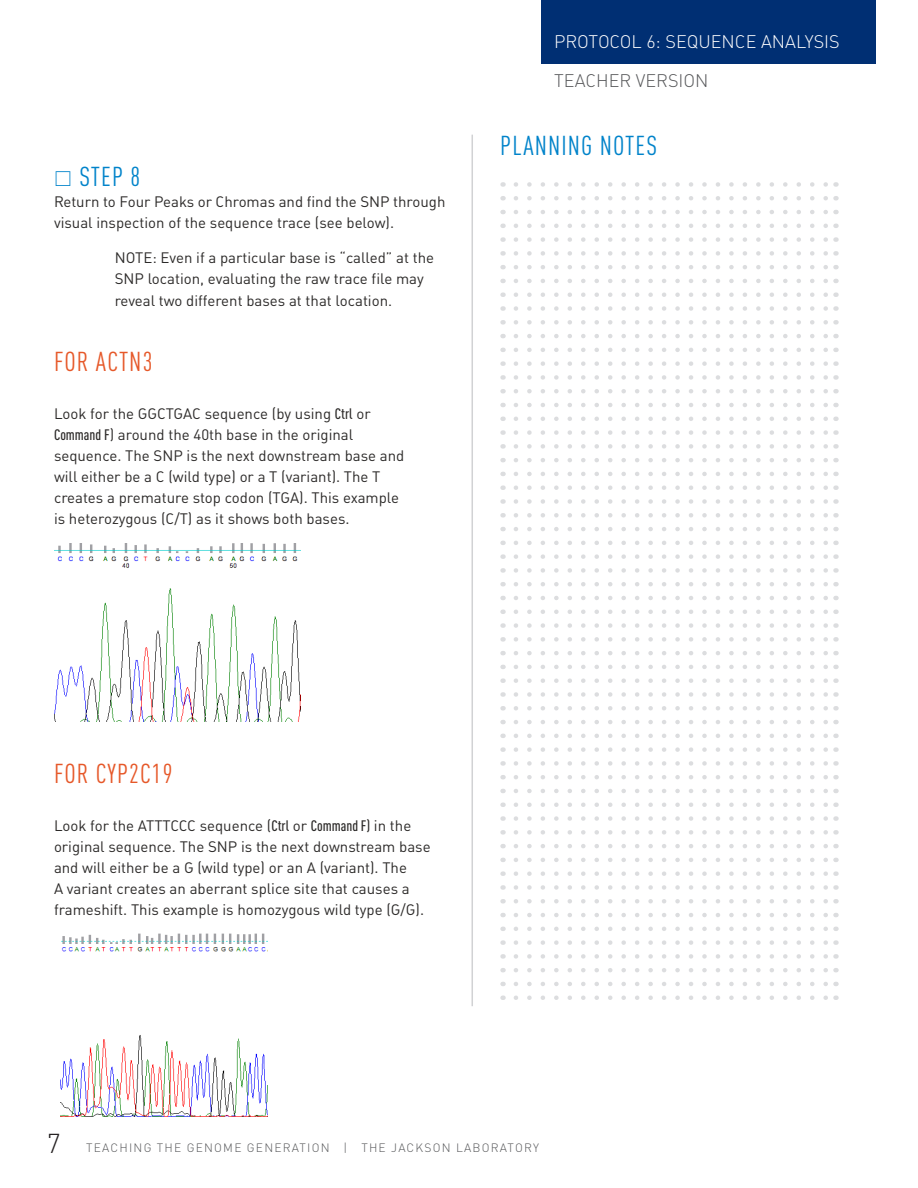
<style>
.page{position:relative;width:918px;height:1188px;background:#fff}
.page>*{position:absolute;margin:0;border:0;box-sizing:border-box;transform-origin:0 0}
.STEP_HEADER{font:condensed 27px "DINOT";letter-spacing:.04em;color:#0083ca}
.t1{font:condensed 27px "DINOT";letter-spacing:.04em;color:#e65829}
.t2{font:300 27px "DINOT";color:#231f20}
.t3{font:300 18px "DINOT";color:#fff}
.t4{font:300 18px "DINOT";color:#57585a}
.Paragraph_bullet{font:15px/21px "DINOT";color:#2c2a29}
.t5{font:300 12px "DINOT";letter-spacing:.1em;color:#57585a}
.s1{font-weight:500;font-stretch:condensed}
</style>
<div class="page">
<div style="left:541px;top:0;width:335px;height:64px;background:#002f73"></div>
<img style="left:54px;top:543px;width:247px;height:178px">
<img style="left:60px;top:934px;width:208px;height:183px">
<hr style="left:472px;top:135px;width:1px;height:871px;background:#d1d2d4">
<svg style="left:516px;top:196px;width:312px;height:4px"></svg>
<svg style="left:516px;top:403px;width:312px;height:4px"></svg>
<svg style="left:516px;top:210px;width:312px;height:4px"></svg>
<svg style="left:516px;top:417px;width:312px;height:4px"></svg>
<svg style="left:516px;top:224px;width:312px;height:4px"></svg>
<svg style="left:516px;top:430px;width:312px;height:5px"></svg>
<svg style="left:516px;top:237px;width:312px;height:5px"></svg>
<svg style="left:516px;top:444px;width:312px;height:5px"></svg>
<svg style="left:516px;top:251px;width:312px;height:5px"></svg>
<svg style="left:516px;top:458px;width:312px;height:4px"></svg>
<svg style="left:516px;top:265px;width:312px;height:4px"></svg>
<svg style="left:516px;top:472px;width:312px;height:4px"></svg>
<svg style="left:516px;top:279px;width:312px;height:4px"></svg>
<svg style="left:516px;top:485px;width:312px;height:5px"></svg>
<svg style="left:516px;top:292px;width:312px;height:5px"></svg>
<svg style="left:516px;top:499px;width:312px;height:5px"></svg>
<svg style="left:516px;top:306px;width:312px;height:5px"></svg>
<svg style="left:516px;top:513px;width:312px;height:5px"></svg>
<svg style="left:516px;top:320px;width:312px;height:5px"></svg>
<svg style="left:516px;top:527px;width:312px;height:4px"></svg>
<svg style="left:516px;top:334px;width:312px;height:4px"></svg>
<svg style="left:516px;top:541px;width:312px;height:4px"></svg>
<svg style="left:516px;top:348px;width:312px;height:4px"></svg>
<svg style="left:516px;top:554px;width:312px;height:5px"></svg>
<svg style="left:516px;top:361px;width:312px;height:5px"></svg>
<svg style="left:516px;top:568px;width:312px;height:5px"></svg>
<svg style="left:516px;top:375px;width:312px;height:5px"></svg>
<svg style="left:516px;top:596px;width:312px;height:4px"></svg>
<svg style="left:516px;top:389px;width:312px;height:4px"></svg>
<svg style="left:516px;top:623px;width:312px;height:5px"></svg>
<svg style="left:516px;top:182px;width:312px;height:5px"></svg>
<svg style="left:516px;top:582px;width:312px;height:4px"></svg>
<svg style="left:516px;top:610px;width:312px;height:4px"></svg>
<svg style="left:516px;top:665px;width:312px;height:4px"></svg>
<svg style="left:516px;top:816px;width:312px;height:5px"></svg>
<svg style="left:516px;top:678px;width:312px;height:5px"></svg>
<svg style="left:516px;top:830px;width:312px;height:5px"></svg>
<svg style="left:516px;top:692px;width:312px;height:5px"></svg>
<svg style="left:516px;top:844px;width:312px;height:4px"></svg>
<svg style="left:516px;top:706px;width:312px;height:5px"></svg>
<svg style="left:516px;top:858px;width:312px;height:4px"></svg>
<svg style="left:516px;top:720px;width:312px;height:4px"></svg>
<svg style="left:516px;top:871px;width:312px;height:5px"></svg>
<svg style="left:516px;top:885px;width:312px;height:5px"></svg>
<svg style="left:516px;top:899px;width:312px;height:5px"></svg>
<svg style="left:516px;top:913px;width:312px;height:4px"></svg>
<svg style="left:516px;top:927px;width:312px;height:4px"></svg>
<svg style="left:516px;top:734px;width:312px;height:4px"></svg>
<svg style="left:516px;top:940px;width:312px;height:5px"></svg>
<svg style="left:516px;top:747px;width:312px;height:5px"></svg>
<svg style="left:516px;top:954px;width:312px;height:5px"></svg>
<svg style="left:516px;top:761px;width:312px;height:5px"></svg>
<svg style="left:516px;top:968px;width:312px;height:4px"></svg>
<svg style="left:516px;top:775px;width:312px;height:4px"></svg>
<svg style="left:516px;top:982px;width:312px;height:4px"></svg>
<svg style="left:516px;top:789px;width:312px;height:4px"></svg>
<svg style="left:516px;top:996px;width:312px;height:4px"></svg>
<svg style="left:516px;top:803px;width:312px;height:4px"></svg>
<svg style="left:516px;top:637px;width:312px;height:5px"></svg>
<svg style="left:516px;top:651px;width:312px;height:4px"></svg>
<p class="t3" style="left:554px;top:30px;width:287px">PROTOCOL 6: SEQUENCE ANALYSIS</p>
<p class="t4" style="left:554px;top:69px;width:156px">TEACHER VERSION</p>
<p class="STEP_HEADER" style="left:54px;top:161px;width:88px">⎕ STEP 8</p>
<p class="Paragraph_bullet" style="left:54px;top:191px;width:393px">Return to Four Peaks or Chromas and find the SNP through visual inspection of the sequence trace (see below).</p>
<p class="Paragraph_bullet" style="left:115px;top:247px;width:321px">NOTE: Even if a particular base is “called” at the<br>SNP location, evaluating the raw trace file may reveal two different bases at that location.</p>
<p class="t1" style="left:54px;top:346px;width:100px">FOR ACTN3</p>
<p class="Paragraph_bullet" style="left:54px;top:403px;width:352px">Look for the GGCTGAC sequence (by using <span class="s1">Ctrl</span> or <span class="s1">Command F</span>) around the 40th base in the original sequence. The SNP is the next downstream base and will either be a C (wild type) or a T (variant). The T creates a premature stop codon (TGA). This example is heterozygous (C/T) as it shows both bases.</p>
<p class="STEP_HEADER" style="left:500px;top:130px;width:158px">PLANNING NOTES</p>
<p class="t1" style="left:54px;top:758px;width:120px">FOR CYP2C19</p>
<p class="Paragraph_bullet" style="left:54px;top:815px;width:378px">Look for the ATTTCCC sequence (<span class="s1">Ctrl</span> or <span class="s1">Command F)</span> in the original sequence. The SNP is the next downstream base and will either be a G (wild type) or an A (variant). The<br>A variant creates an aberrant splice site that causes a frameshift. This example is homozygous wild type (G/G).</p>
<h1 class="t2" style="left:47px;top:1127px;width:15px">7</h1>
<p class="t5" style="left:86px;top:1140px;width:454px">TEACHING THE GENOME GENERATION | THE JACKSON LABORATORY</p>
</div>
